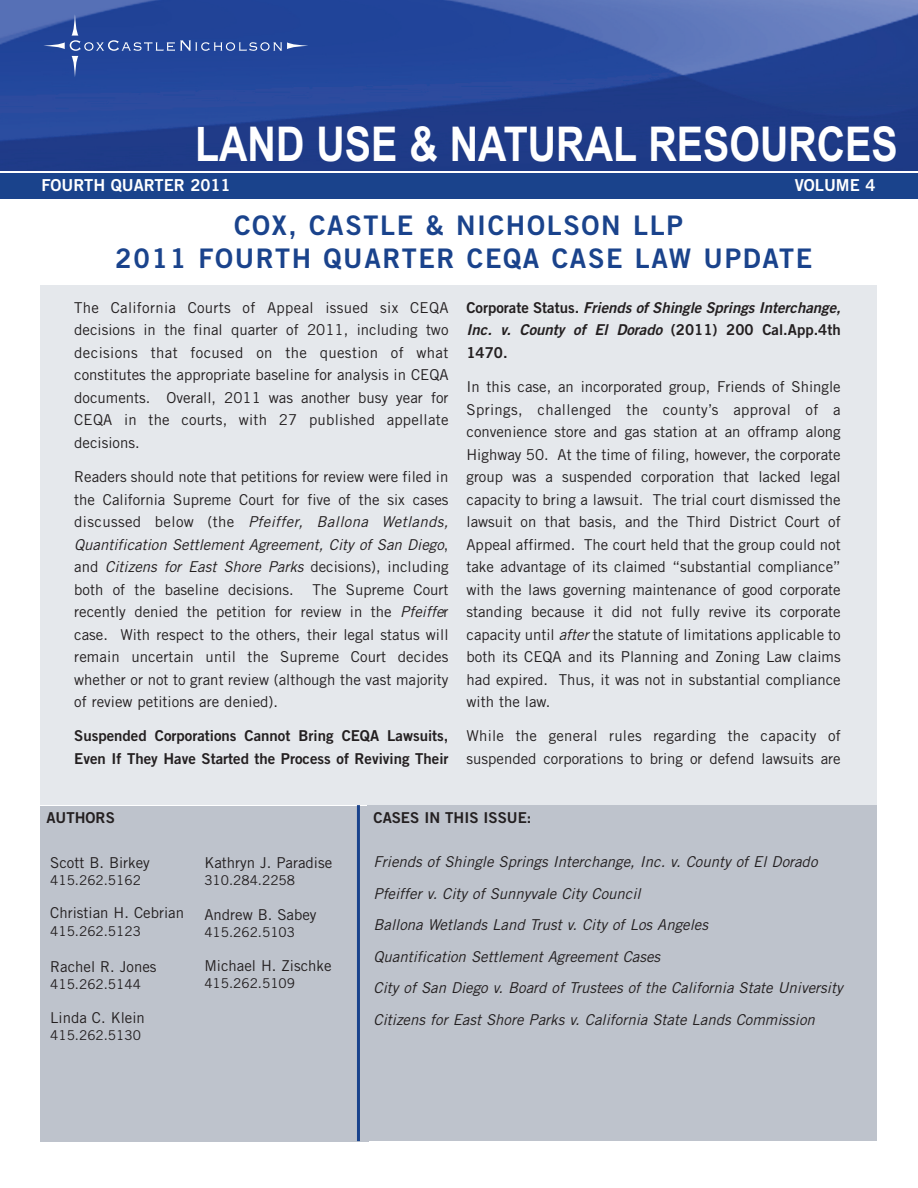
<style>
.page{position:relative;width:918px;height:1188px;background:#fff}
.page>*{position:absolute;margin:0;border:0;box-sizing:border-box;transform-origin:0 0}
.t1{font:700 48px "Arial Narrow";color:#fff}
.t2{font:27px/33.6px "Trade Gothic Bold Two";letter-spacing:.06em;color:#1a438c;text-align:center}
.t3{font:16.5px "Trade Gothic Bold Two";color:#fff}
.t4{font:15px/22.5px "Trade Gothic";color:#231f20;text-align:justify}
.t5{font:italic 15px/31.5px "Trade Gothic";color:#231f20}
.t6{font:15px/22.5px "Trade Gothic Bold Two";color:#231f20}
.t7{font:italic 15px/22.5px "Trade Gothic Bold Two";color:#231f20;text-align:justify}
.t8{font:13.5px "Trade Gothic";color:#231f20}
.s1{font-style:italic}
.s2{font-style:normal}
</style>
<div class="page">
<div style="left:40px;top:284px;width:837px;height:522px;background:#e5e8ec"></div>
<div style="left:40px;top:214px;width:837px;height:71px;background:#fff"></div>
<img style="left:0;top:0;width:918px;height:171px">
<div style="left:0;top:173px;width:918px;height:25px;background:#1a438c"></div>
<svg style="left:43px;top:14px;width:265px;height:63px"></svg>
<div style="left:40px;top:806px;width:329px;height:335px;background:#bec3cc"></div>
<div style="left:368px;top:806px;width:509px;height:335px;background:#bec3cc"></div>
<hr style="left:357px;top:805px;width:3px;height:336px;background:#1a438c">
<h1 class="t1" style="left:195px;top:116px;width:704px">LAND USE &amp; NATURAL RESOURCES</h1>
<p class="t3" style="left:41px;top:179px;width:191px">FOURTH QUARTER 2011</p>
<p class="t3" style="left:795px;top:179px;width:82px">VOLUME 4</p>
<h2 class="t2" style="left:115px;top:211px;width:699px">COX, CASTLE &amp; NICHOLSON LLP<br>2011 FOURTH QUARTER CEQA CASE LAW UPDATE</h2>
<p class="t4" style="left:74px;top:297px;width:376px">The California Courts of Appeal issued six CEQA decisions in the final quarter of 2011, including two decisions that focused on the question of what constitutes the appropriate baseline for analysis in CEQA documents. Overall, 2011 was another busy year for CEQA in the courts, with 27 published appellate decisions.</p>
<p class="t4" style="left:74px;top:467px;width:376px">Readers should note that petitions for review were filed in the California Supreme Court for five of the six cases discussed below (the <span class="s1">Pfeiffer, Ballona Wetlands, Quantification Settlement Agreement, City of San Diego</span>, and <span class="s1">Citizens for East Shore Parks</span> decisions), including both of the baseline decisions. The Supreme Court recently denied the petition for review in the <span class="s1">Pfeiffe</span>r case. With respect to the others, their legal status will remain uncertain until the Supreme Court decides whether or not to grant review (although the vast majority of review petitions are denied).</p>
<p class="t6" style="left:74px;top:726px;width:376px">Suspended Corporations Cannot Bring CEQA Lawsuits,<br>Even If They Have Started the Process of Reviving Their</p>
<p class="t7" style="left:467px;top:297px;width:376px"><span class="s2">Corporate Status.</span> Friends of Shingle Springs Interchange, Inc. v. County of El Dorado <span class="s2">(2011) 200 Cal.App.4th 1470.</span></p>
<p class="t4" style="left:467px;top:377px;width:376px">In this case, an incorporated group, Friends of Shingle Springs, challenged the county’s approval of a convenience store and gas station at an offramp along Highway 50. At the time of filing, however, the corporate group was a suspended corporation that lacked legal capacity to bring a lawsuit. The trial court dismissed the lawsuit on that basis, and the Third District Court of Appeal affirmed. The court held that the group could not take advantage of its claimed “substantial compliance” with the laws governing maintenance of good corporate standing because it did not fully revive its corporate capacity until <span class="s1">after</span> the statute of limitations applicable to both its CEQA and its Planning and Zoning Law claims had expired. Thus, it was not in substantial compliance with the law.</p>
<p class="t4" style="left:467px;top:726px;width:376px">While the general rules regarding the capacity of suspended corporations to bring or defend lawsuits are</p>
<p class="t6" style="left:46px;top:807px;width:70px">AUTHORS</p>
<p class="t4" style="left:50px;top:853px;width:101px">Scott B. Birkey</p>
<p class="t8" style="left:50px;top:875px;width:92px">415.262.5162</p>
<p class="t4" style="left:50px;top:903px;width:135px">Christian H. Cebrian</p>
<p class="t8" style="left:50px;top:927px;width:92px">415.262.5123</p>
<p class="t4" style="left:50px;top:957px;width:108px">Rachel R. Jones</p>
<p class="t8" style="left:50px;top:980px;width:92px">415.262.5144</p>
<p class="t4" style="left:50px;top:1008px;width:96px">Linda C. Klein</p>
<p class="t8" style="left:50px;top:1030px;width:92px">415.262.5130</p>
<p class="t4" style="left:204px;top:853px;width:129px">Kathryn J. Paradise</p>
<p class="t8" style="left:204px;top:875px;width:92px">310.284.2258</p>
<p class="t4" style="left:204px;top:905px;width:114px">Andrew B. Sabey</p>
<p class="t8" style="left:204px;top:927px;width:92px">415.262.5103</p>
<p class="t4" style="left:204px;top:955px;width:129px">Michael H. Zischke</p>
<p class="t8" style="left:204px;top:978px;width:92px">415.262.5109</p>
<p class="t6" style="left:374px;top:807px;width:159px">CASES IN THIS ISSUE:</p>
<p class="t5" style="left:374px;top:848px;width:471px">Friends of Shingle Springs Interchange, Inc. v. County of El Dorado Pfeiffer v. City of Sunnyvale City Council<br>Ballona Wetlands Land Trust v. City of Los Angeles<br>Quantification Settlement Agreement Cases<br>City of San Diego v. Board of Trustees of the California State University Citizens for East Shore Parks v. California State Lands Commission</p>
</div>
